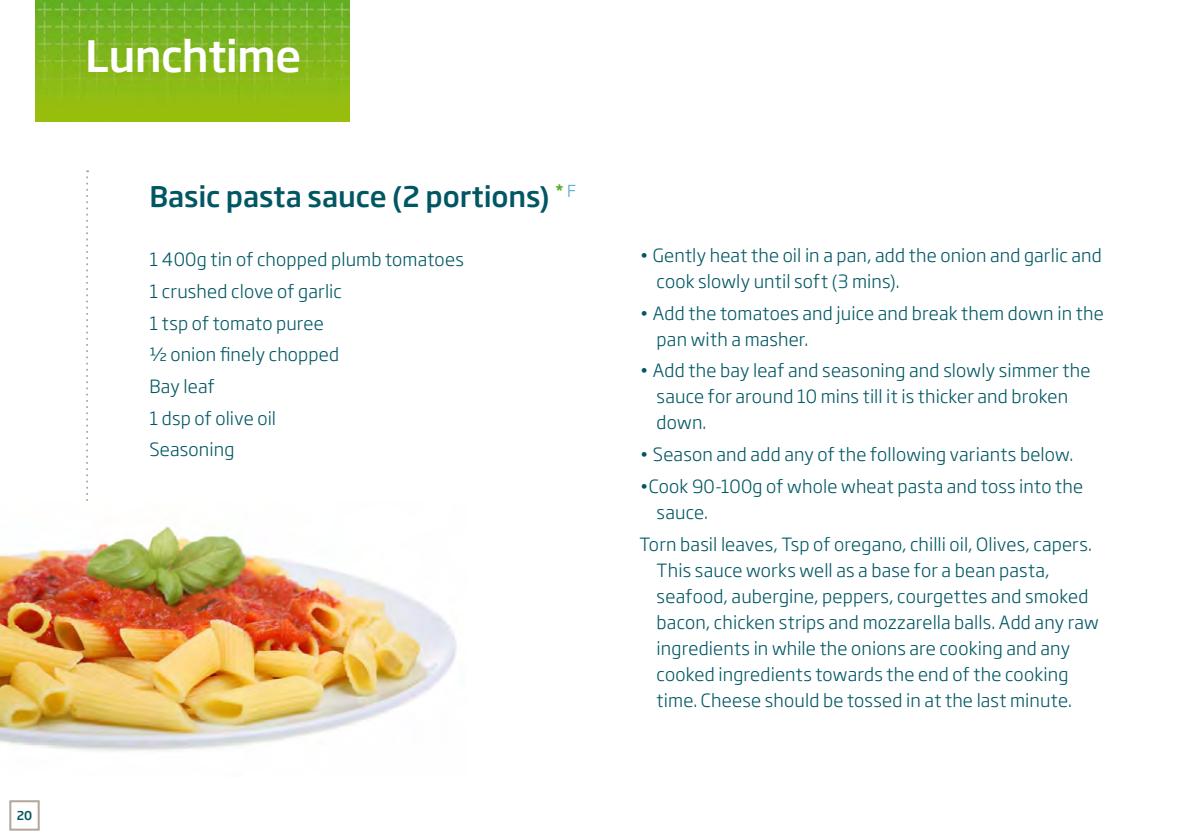
<style>
.page{position:relative;width:1191px;height:840px;background:#fff}
.page>*{position:absolute;margin:0;border:0;box-sizing:border-box;transform-origin:0 0}
.t1{font:500 42.6px "Soho Gothic Pro";letter-spacing:-.015em;color:#fff}
.t2{font:500 28px "Soho Gothic Pro";letter-spacing:-.005em;color:#005763}
.t3{font:300 18px/26px "Soho Gothic Pro";letter-spacing:.01em;color:#005763}
.t4{font:500 12px "Soho Gothic Pro";color:#005763}
</style>
<div class="page">
<div style="left:9px;top:799px;width:31px;height:31px;border:2px solid #b4a597"></div>
<img style="left:36px;top:0;width:314px;height:121px">
<svg style="left:86px;top:170px;width:2px;height:331px"></svg>
<img style="left:0;top:526px;width:457px;height:225px">
<p class="t4" style="left:17px;top:805px;width:17px">20</p>
<h1 class="t1" style="left:85px;top:22px;width:218px">Lunchtime</h1>
<h2 class="t2" style="left:149px;top:174px;width:428px">Basic pasta sauce (2 portions) <sup>*</sup> <sup>F</sup></h2>
<p class="t3" style="left:149px;top:242px;width:316px;line-height:31.6px">1 400g tin of chopped plumb tomatoes<br>1 crushed clove of garlic<br>1 tsp of tomato puree<br>½ onion finely chopped<br>Bay leaf<br>1 dsp of olive oil<br>Seasoning</p>
<p class="t3" style="left:656px;top:241px;width:447px;text-indent:-17px">• Gently heat the oil in a pan, add the onion and garlic and cook slowly until soft (3 mins).</p>
<p class="t3" style="left:656px;top:299px;width:448px;text-indent:-17px">• Add the tomatoes and juice and break them down in the pan with a masher.</p>
<p class="t3" style="left:656px;top:356px;width:435px;text-indent:-17px">• Add the bay leaf and seasoning and slowly simmer the sauce for around 10 mins till it is thicker and broken down.</p>
<p class="t3" style="left:639px;top:440px;width:435px">• Season and add any of the following variants below.</p>
<p class="t3" style="left:656px;top:472px;width:428px;text-indent:-17px">•Cook 90-100g of whole wheat pasta and toss into the sauce.</p>
<p class="t3" style="left:656px;top:529px;width:444px;text-indent:-17px">Torn basil leaves, Tsp of oregano, chilli oil, Olives, capers.<br>This sauce works well as a base for a bean pasta, seafood, aubergine, peppers, courgettes and smoked bacon, chicken strips and mozzarella balls. Add any raw ingredients in while the onions are cooking and any cooked ingredients towards the end of the cooking time. Cheese should be tossed in at the last minute.</p>
</div>
